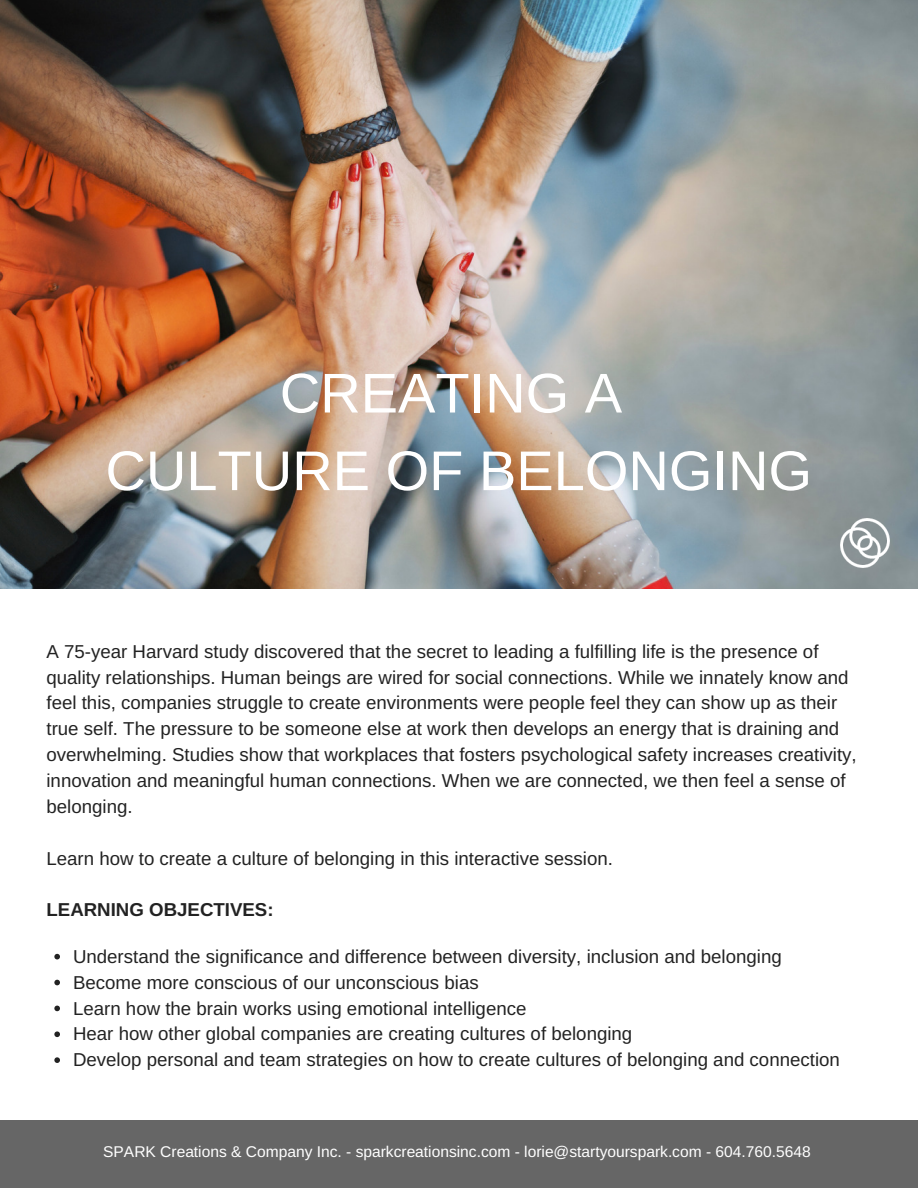
<style>
.page{position:relative;width:918px;height:1188px;background:#fff}
.page>*{position:absolute;margin:0;border:0;box-sizing:border-box;transform-origin:0 0}
.t1{font:55.95px/77.7px "Arimo";color:#fff;text-align:center}
.t2{font:18.75px/25.8px "Arimo";color:#222}
.t3{font:700 18.75px "Arimo";color:#222}
.t4{font:15.6px "Arimo";color:#fff}
</style>
<div class="page">
<img style="left:0;top:0;width:918px;height:588px">
<svg style="left:54px;top:954px;width:6px;height:5px"></svg>
<svg style="left:54px;top:980px;width:6px;height:5px"></svg>
<svg style="left:54px;top:1006px;width:6px;height:5px"></svg>
<svg style="left:54px;top:1031px;width:6px;height:6px"></svg>
<svg style="left:54px;top:1057px;width:6px;height:6px"></svg>
<div style="left:0;top:1120px;width:918px;height:68px;background:#666"></div>
<img style="left:832px;top:510px;width:65px;height:66px">
<h1 class="t1" style="left:105px;top:354px;width:708px">CREATING A<br>CULTURE OF BELONGING</h1>
<p class="t2" style="left:46px;top:638px;width:812px">A 75-year Harvard study discovered that the secret to leading a fulfilling life is the presence of quality relationships. Human beings are wired for social connections. While we innately know and feel this, companies struggle to create environments were people feel they can show up as their true self. The pressure to be someone else at work then develops an energy that is draining and overwhelming. Studies show that workplaces that fosters psychological safety increases creativity, innovation and meaningful human connections. When we are connected, we then feel a sense of belonging.</p>
<p class="t2" style="left:46px;top:845px;width:568px">Learn how to create a culture of belonging in this interactive session.</p>
<p class="t3" style="left:46px;top:900px;width:229px">LEARNING OBJECTIVES:</p>
<p class="t2" style="left:73px;top:943px;width:768px">Understand the significance and difference between diversity, inclusion and belonging Become more conscious of our unconscious bias<br>Learn how the brain works using emotional intelligence<br>Hear how other global companies are creating cultures of belonging<br>Develop personal and team strategies on how to create cultures of belonging and connection</p>
<p class="t4" style="left:103px;top:1143px;width:709px">SPARK Creations &amp; Company Inc. - sparkcreationsinc.com - lorie@startyourspark.com - 604.760.5648</p>
</div>
